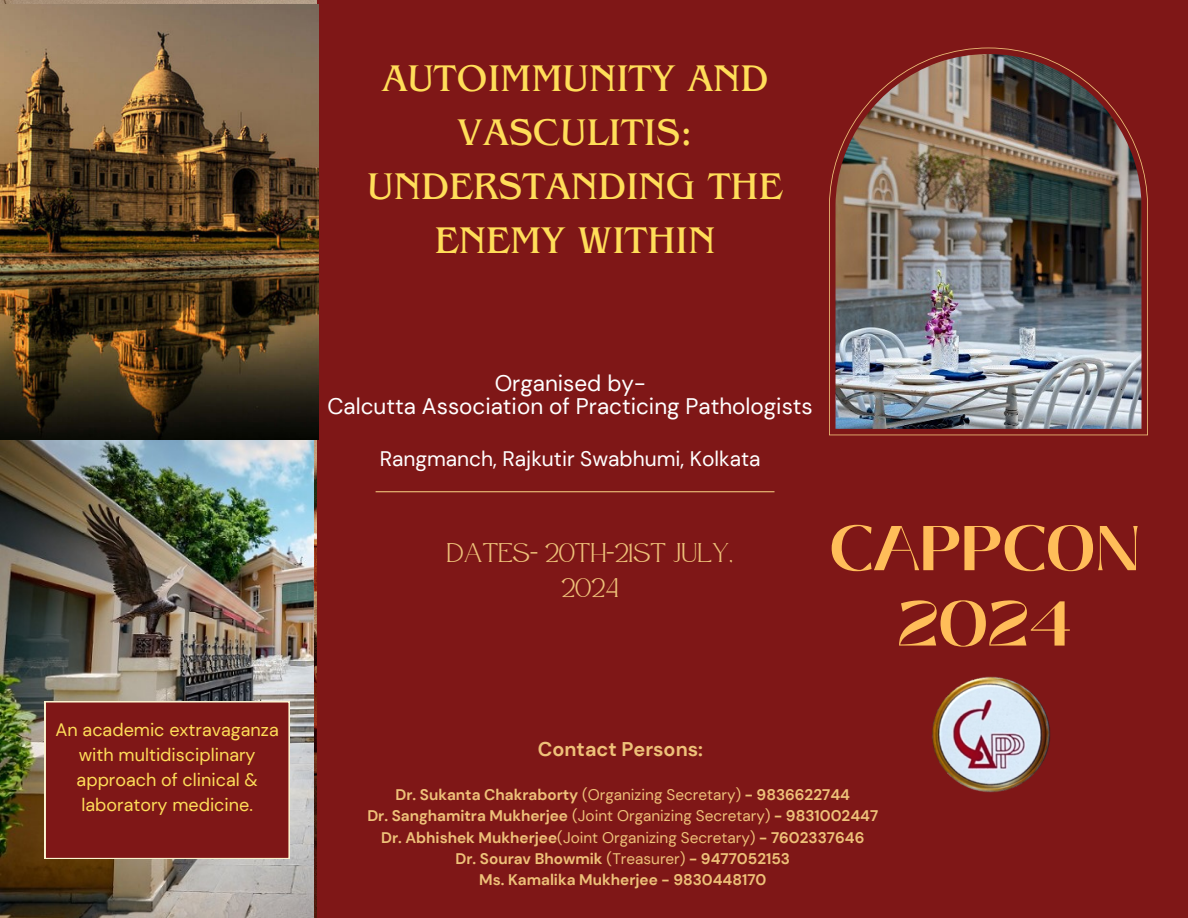
<style>
.page{position:relative;width:1188px;height:918px;background:#7f1717}
.page>*{position:absolute;margin:0;border:0;box-sizing:border-box;transform-origin:0 0}
.t1{font:700 63px/75.3px "Black Mango";color:#ffbd59;text-align:center}
.t2{font:39px/54px "Benguiat Pro ITC";color:#ffde59;text-align:center}
.t3{font:27px/34.8px "Atteron";color:#eec179;text-align:center}
.t4{font:22.5px/23.7px "DM Sans";color:#fff;text-align:center}
.t5{font:21px "DM Sans";color:#fff}
.t6{font:700 19.8px "DM Sans";color:#eec179}
.t7{font:18px/24.8px "DM Sans";color:#ffde59;text-align:center}
.t8{font:700 15.3px "DM Sans";color:#eec179}
.s1{font-weight:400}
</style>
<div class="page">
<hr style="left:376px;top:491px;width:399px;height:1px;background:#eec179">
<svg style="left:829px;top:48px;width:319px;height:387px"></svg>
<img style="left:836px;top:54px;width:306px;height:375px">
<img style="left:0;top:439px;width:314px;height:479px">
<img style="left:0;top:4px;width:319px;height:435px">
<svg style="left:45px;top:701px;width:245px;height:158px"></svg>
<img style="left:932px;top:677px;width:119px;height:116px">
<h4 class="t7" style="left:56px;top:718px;width:225px">An academic extravaganza with multidisciplinary approach of clinical &amp; laboratory medicine.</h4>
<h3 class="t2" style="left:367px;top:57px;width:417px">AUTOIMMUNITY AND<br>VASCULITIS:<br>UNDERSTANDING THE<br>ENEMY WITHIN</h3>
<h1 class="t4" style="left:327px;top:371px;width:487px">Organised by-<br>Calcutta Association of Practicing Pathologists</h1>
<h5 class="t5" style="left:380px;top:445px;width:382px">Rangmanch, Rajkutir Swabhumi, Kolkata</h5>
<h4 class="t3" style="left:447px;top:535px;width:288px">DATES- 20TH-21ST JULY,<br>2024</h4>
<p class="t1" style="left:829px;top:511px;width:312px">CAPPCON<br>2024</p>
<p class="t6" style="left:538px;top:736px;width:167px">Contact Persons:</p>
<p class="t8" style="left:396px;top:785px;width:456px">Dr. Sukanta Chakraborty <span class="s1">(Organizing Secretary)</span> - 9836622744</p>
<p class="t8" style="left:367px;top:806px;width:512px">Dr. Sanghamitra Mukherjee <span class="s1">(Joint Organizing Secretary)</span> - 9831002447</p>
<p class="t8" style="left:381px;top:828px;width:485px">Dr. Abhishek Mukherjee<span class="s1">(Joint Organizing Secretary)</span> - 7602337646</p>
<p class="t8" style="left:456px;top:849px;width:336px">Dr. Sourav Bhowmik <span class="s1">(Treasurer)</span> - 9477052153</p>
<p class="t8" style="left:479px;top:870px;width:289px">Ms. Kamalika Mukherjee - 9830448170</p>
</div>
